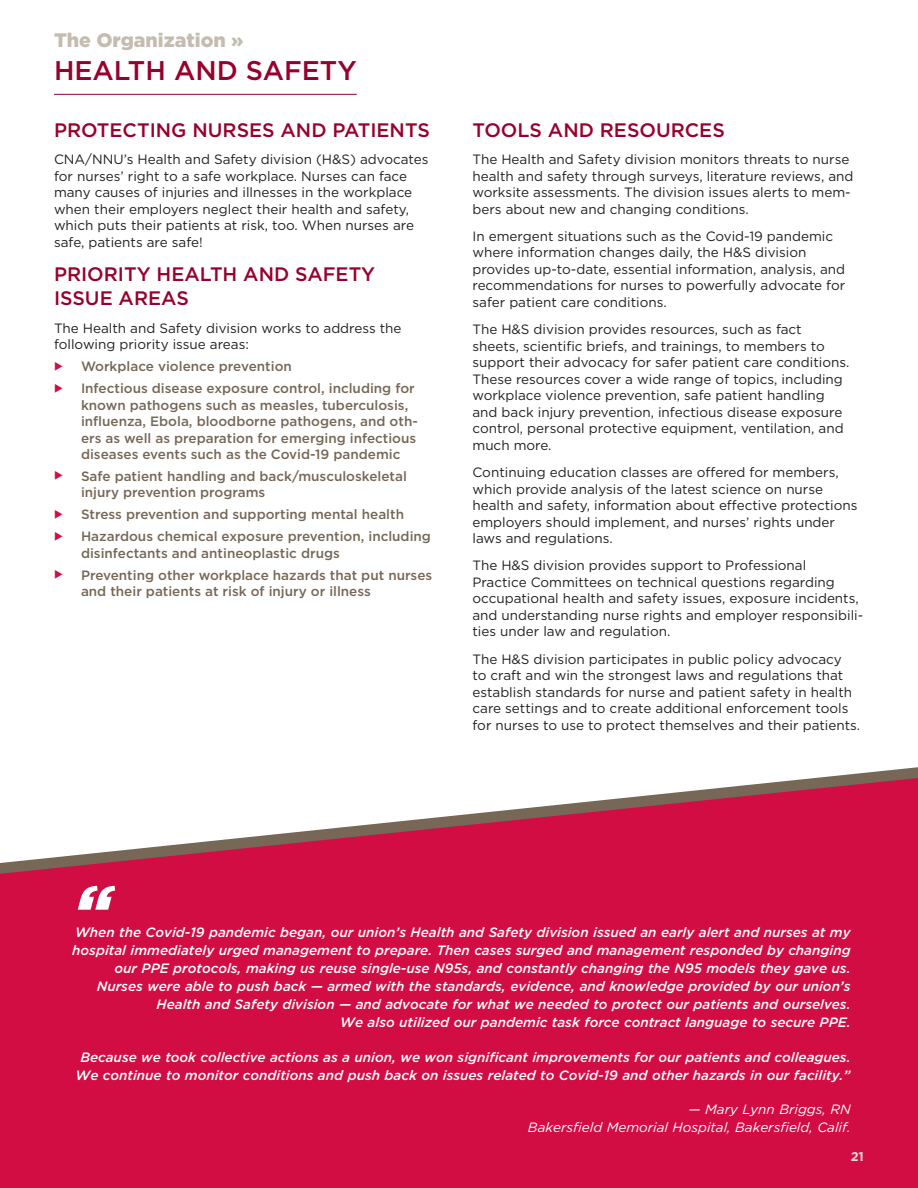
<style>
.page{position:relative;width:918px;height:1188px;background:#fff}
.page>*{position:absolute;margin:0;border:0;box-sizing:border-box;transform-origin:0 0}
.t1{font:italic 900 66px "Gotham";color:#fff}
.Section_Heading{font:500 27px "Gotham";color:#98012d}
.Heading_1{font:500 19.5px/24px "Gotham";color:#98012d}
.t2{font:900 19.5px "Gotham";color:#c5bcb1}
.t3{font:13.5px/16.5px "Gotham";color:#231f20}
.t4{font:italic 500 13.5px/18px "Gotham";color:#fff;text-align:right}
.t5{font:500 13.5px/16.5px "Gotham";color:#766757}
.t6{font:italic 13.5px/18px "Gotham";color:#fff;text-align:right}
.t7{font:700 12.75px "Gotham";color:#dfdad4}
</style>
<div class="page">
<svg style="left:0;top:778px;width:918px;height:410px;background:#d32555"></svg>
<hr style="left:54px;top:94px;width:303px;height:1px;background:#98012d">
<p class="t2" style="left:54px;top:27px;width:191px">The Organization »</p>
<p class="Section_Heading" style="left:54px;top:53px;width:304px">HEALTH AND SAFETY</p>
<p class="Heading_1" style="left:54px;top:118px;width:377px">PROTECTING NURSES AND PATIENTS</p>
<p class="t3" style="left:54px;top:151px;width:376px">CNA/NNU’s Health and Safety division (H&amp;S) advocates for nurses’ right to a safe workplace. Nurses can face many causes of injuries and illnesses in the workplace when their employers neglect their health and safety, which puts their patients at risk, too. When nurses are safe, patients are safe!</p>
<p class="Heading_1" style="left:54px;top:262px;width:323px">PRIORITY HEALTH AND SAFETY<br>ISSUE AREAS</p>
<p class="t3" style="left:54px;top:319px;width:349px">The Health and Safety division works to address the following priority issue areas:</p>
<p class="t5" style="left:81px;top:358px;width:212px">Workplace violence prevention</p>
<p class="t5" style="left:81px;top:380px;width:338px">Infectious disease exposure control, including for known pathogens such as measles, tuberculosis, influenza, Ebola, bloodborne pathogens, and oth&shy;ers as well as preparation for emerging infectious diseases events such as the Covid-19 pandemic</p>
<p class="t5" style="left:81px;top:468px;width:327px">Safe patient handling and back/musculoskeletal injury prevention programs</p>
<p class="t5" style="left:81px;top:506px;width:325px">Stress prevention and supporting mental health</p>
<p class="t5" style="left:81px;top:528px;width:351px">Hazardous chemical exposure prevention, including disinfectants and antineoplastic drugs</p>
<p class="t5" style="left:81px;top:566px;width:353px">Preventing other workplace hazards that put nurses and their patients at risk of injury or illness</p>
<p class="Heading_1" style="left:472px;top:118px;width:254px">TOOLS AND RESOURCES</p>
<p class="t3" style="left:472px;top:151px;width:383px">The Health and Safety division monitors threats to nurse health and safety through surveys, literature reviews, and worksite assessments. The division issues alerts to mem&shy;bers about new and changing conditions.</p>
<p class="t3" style="left:472px;top:228px;width:374px">In emergent situations such as the Covid-19 pandemic where information changes daily, the H&amp;S division provides up-to-date, essential information, analysis, and recommendations for nurses to powerfully advocate for safer patient care conditions.</p>
<p class="t3" style="left:472px;top:321px;width:379px">The H&amp;S division provides resources, such as fact sheets, scientific briefs, and trainings, to members to support their advocacy for safer patient care conditions.<br>These resources cover a wide range of topics, including workplace violence prevention, safe patient handling and back injury prevention, infectious disease exposure control, personal protective equipment, ventilation, and much more.</p>
<p class="t3" style="left:472px;top:464px;width:387px">Continuing education classes are offered for members, which provide analysis of the latest science on nurse health and safety, information about effective protections employers should implement, and nurses’ rights under laws and regulations.</p>
<p class="t3" style="left:472px;top:557px;width:392px">The H&amp;S division provides support to Professional Practice Committees on technical questions regarding occupational health and safety issues, exposure incidents, and understanding nurse rights and employer responsibili&shy;ties under law and regulation.</p>
<p class="t3" style="left:472px;top:650px;width:389px">The H&amp;S division participates in public policy advocacy<br>to craft and win the strongest laws and regulations that establish standards for nurse and patient safety in health care settings and to create additional enforcement tools for nurses to use to protect themselves and their patients.</p>
<p class="t1" style="left:74px;top:864px;width:39px">“</p>
<p class="t4" style="left:72px;top:923px;width:780px">When the Covid-19 pandemic began, our union’s Health and Safety division issued an early alert and nurses at my hospital immediately urged management to prepare. Then cases surged and management responded by changing our PPE protocols, making us reuse single-use N95s, and constantly changing the N95 models they gave us.<br>Nurses were able to push back — armed with the standards, evidence, and knowledge provided by our union’s Health and Safety division — and advocate for what we needed to protect our patients and ourselves.<br>We also utilized our pandemic task force contract language to secure PPE.</p>
<p class="t4" style="left:76px;top:1048px;width:777px;text-align:center">Because we took collective actions as a union, we won significant improvements for our patients and colleagues.<br>We continue to monitor conditions and push back on issues related to Covid-19 and other hazards in our facility.”</p>
<p class="t6" style="left:528px;top:1100px;width:324px">— Mary Lynn Briggs, RN<br>Bakersfield Memorial Hospital, Bakersfield, Calif.</p>
<p class="t7" style="left:851px;top:1148px;width:15px">21</p>
</div>
